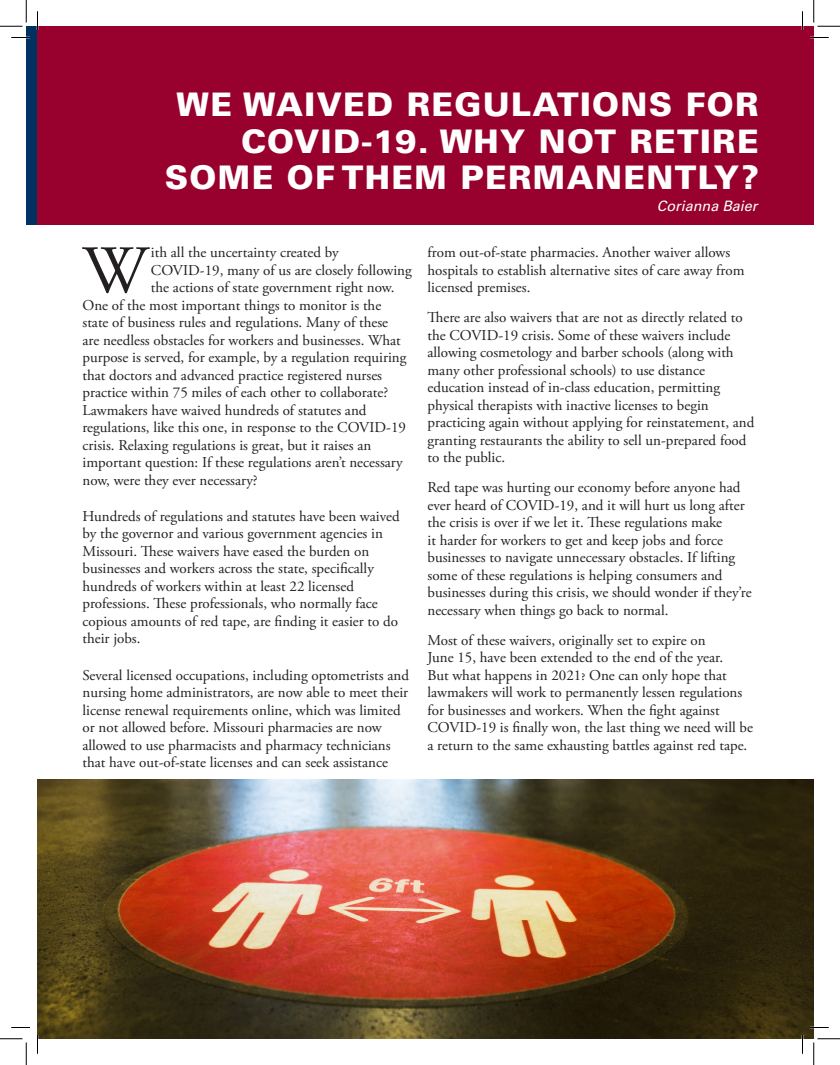
<style>
.page{position:relative;width:840px;height:1065px;background:#fff}
.page>*{position:absolute;margin:0;border:0;box-sizing:border-box;transform-origin:0 0}
.Normal__Web{font:67.75px "Adobe Garamond Pro";color:#231f20}
.Body_Copy{font:900 32.5px/36.2px "Univers LT Std";letter-spacing:.04em;color:#fff;text-align:right}
.Normal__Web-2{font:15px/17.5px "Adobe Garamond Pro";color:#231f20}
.Body_Copy-2{font:italic 14.38px "Univers LT Std";color:#fff}
.Photo_Titles{font:11.25px "Univers LT Std";color:#fff}
</style>
<div class="page">
<div style="left:26px;top:26px;width:12px;height:199px;background:#003163"></div>
<div style="left:38px;top:26px;width:776px;height:199px;background:#98012d"></div>
<img style="left:38px;top:780px;width:776px;height:259px">
<svg style="left:11px;top:37px;width:19px;height:1px"></svg>
<svg style="left:810px;top:37px;width:19px;height:1px"></svg>
<svg style="left:11px;top:1027px;width:19px;height:1px"></svg>
<svg style="left:810px;top:1027px;width:19px;height:1px"></svg>
<svg style="left:37px;top:11px;width:1px;height:19px"></svg>
<svg style="left:37px;top:1035px;width:1px;height:19px"></svg>
<svg style="left:802px;top:11px;width:1px;height:19px"></svg>
<svg style="left:802px;top:1035px;width:1px;height:19px"></svg>
<svg style="left:0;top:0;width:27px;height:27px"></svg>
<svg style="left:0;top:1039px;width:27px;height:26px"></svg>
<svg style="left:814px;top:0;width:26px;height:27px"></svg>
<svg style="left:814px;top:1039px;width:26px;height:26px"></svg>
<p class="Photo_Titles" style="left:737px;top:88px;width:8px">5</p>
<p class="Body_Copy" style="left:165px;top:86px;width:595px">WE WAIVED REGULATIONS FOR<br>COVID-19. WHY NOT RETIRE<br>SOME OF THEM PERMANENTLY?</p>
<p class="Body_Copy-2" style="left:657px;top:197px;width:102px">Corianna Baier</p>
<p class="Normal__Web" style="left:82px;top:230px;width:67px">W</p>
<p class="Normal__Web-2" style="left:151px;top:244px;width:189px">ith all the uncertainty created by</p>
<p class="Normal__Web-2" style="left:151px;top:262px;width:262px">COVID-19, many of us are closely following</p>
<p class="Normal__Web-2" style="left:151px;top:279px;width:245px">the actions of state government right now.</p>
<p class="Normal__Web-2" style="left:82px;top:297px;width:300px">One of the most important things to monitor is the</p>
<p class="Normal__Web-2" style="left:82px;top:314px;width:307px">state of business rules and regulations. Many of these</p>
<p class="Normal__Web-2" style="left:82px;top:332px;width:320px">are needless obstacles for workers and businesses. What</p>
<p class="Normal__Web-2" style="left:82px;top:349px;width:326px">purpose is served, for example, by a regulation requiring</p>
<p class="Normal__Web-2" style="left:82px;top:367px;width:301px">that doctors and advanced practice registered nurses</p>
<p class="Normal__Web-2" style="left:82px;top:384px;width:307px">practice within 75 miles of each other to collaborate?</p>
<p class="Normal__Web-2" style="left:82px;top:402px;width:286px">Lawmakers have waived hundreds of statutes and</p>
<p class="Normal__Web-2" style="left:82px;top:419px;width:325px">regulations, like this one, in response to the COVID-19</p>
<p class="Normal__Web-2" style="left:82px;top:437px;width:290px">crisis. Relaxing regulations is great, but it raises an</p>
<p class="Normal__Web-2" style="left:82px;top:454px;width:322px">important question: If these regulations aren’t necessary</p>
<p class="Normal__Web-2" style="left:82px;top:472px;width:177px">now, were they ever necessary?</p>
<p class="Normal__Web-2" style="left:82px;top:508px;width:319px">Hundreds of regulations and statutes have been waived by the governor and various government agencies in Missouri. These waivers have eased the burden on businesses and workers across the state, specifically hundreds of workers within at least 22 licensed professions. These professionals, who normally face copious amounts of red tape, are finding it easier to do their jobs.</p>
<p class="Normal__Web-2" style="left:82px;top:667px;width:328px">Several licensed occupations, including optometrists and nursing home administrators, are now able to meet their license renewal requirements online, which was limited or not allowed before. Missouri pharmacies are now allowed to use pharmacists and pharmacy technicians that have out-of-state licenses and can seek assistance</p>
<p class="Normal__Web-2" style="left:428px;top:244px;width:319px">from out-of-state pharmacies. Another waiver allows hospitals to establish alternative sites of care away from licensed premises.</p>
<p class="Normal__Web-2" style="left:428px;top:309px;width:328px">There are also waivers that are not as directly related to the COVID-19 crisis. Some of these waivers include allowing cosmetology and barber schools (along with many other professional schools) to use distance education instead of in-class education, permitting physical therapists with inactive licenses to begin practicing again without applying for reinstatement, and granting restaurants the ability to sell un-prepared food to the public.</p>
<p class="Normal__Web-2" style="left:428px;top:479px;width:326px">Red tape was hurting our economy before anyone had ever heard of COVID-19, and it will hurt us long after the crisis is over if we let it. These regulations make<br>it harder for workers to get and keep jobs and force businesses to navigate unnecessary obstacles. If lifting some of these regulations is helping consumers and businesses during this crisis, we should wonder if they’re necessary when things go back to normal.</p>
<p class="Normal__Web-2" style="left:428px;top:632px;width:327px">Most of these waivers, originally set to expire on<br>June 15, have been extended to the end of the year.<br>But what happens in 2021? One can only hope that lawmakers will work to permanently lessen regulations for businesses and workers. When the fight against COVID-19 is finally won, the last thing we need will be a return to the same exhausting battles against red tape.</p>
</div>
